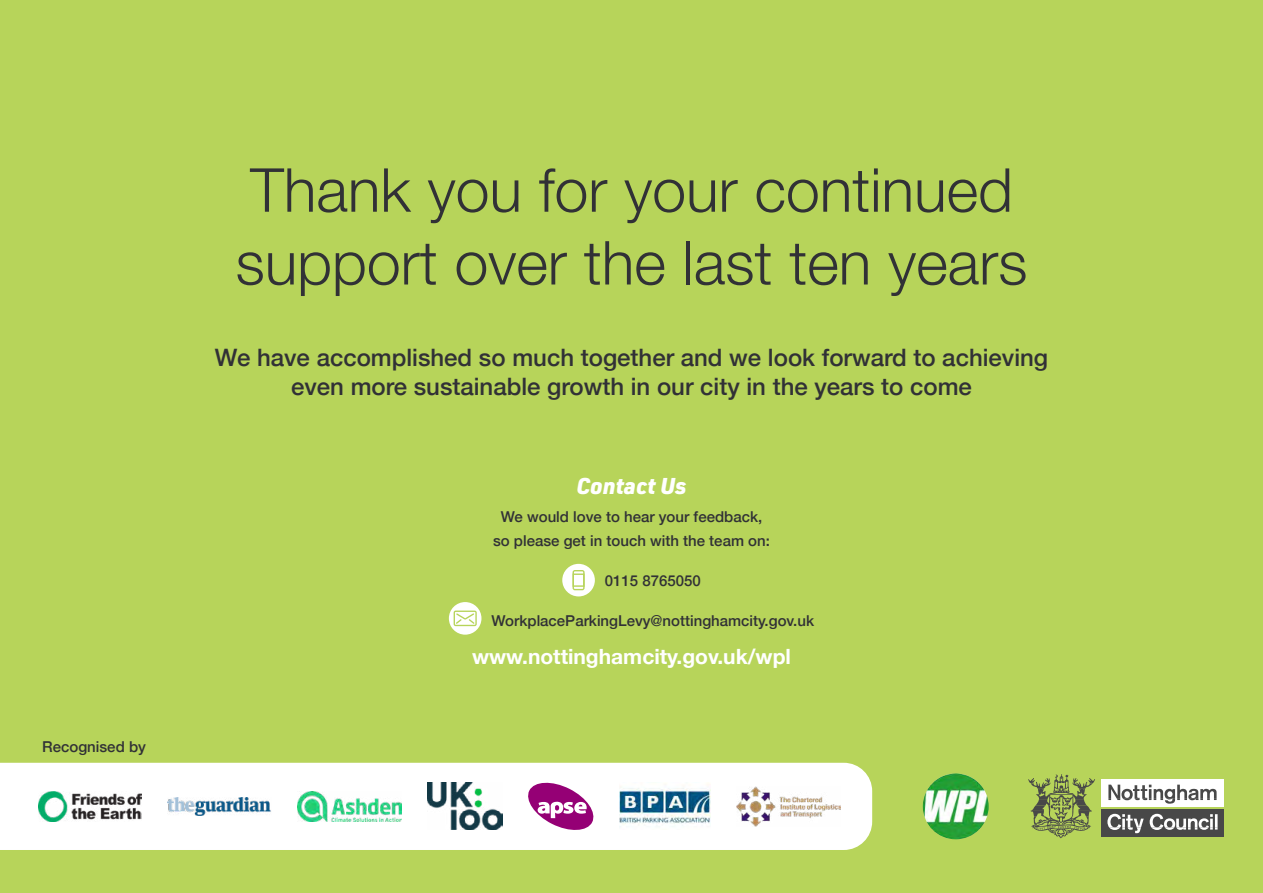
<style>
.page{position:relative;width:1263px;height:893px;background:#b7d45a}
.page>*{position:absolute;margin:0;border:0;box-sizing:border-box;transform-origin:0 0}
.t1{font:300 60.6px/72.8px "Helvetica Neue";color:#313136}
.t2{font:500 24px/28.8px "Helvetica Neue";color:#313136;text-align:center}
.t3{font:italic 900 22.5px "URWDIN";color:#fff}
.t4{font:700 21px "Helvetica Neue";color:#fff}
.t5{font:500 15px/23.4px "Helvetica Neue";color:#313136;text-align:center}
</style>
<div class="page">
<div style="left:0;top:763px;width:872px;height:87px;background:#fff"></div>
<div style="left:1101px;top:809px;width:123px;height:28px;background:#484848"></div>
<div style="left:1101px;top:779px;width:123px;height:28px;background:#fff"></div>
<svg style="left:1028px;top:774px;width:67px;height:64px"></svg>
<svg style="left:1108px;top:785px;width:108px;height:19px"></svg>
<svg style="left:1107px;top:814px;width:110px;height:19px"></svg>
<div style="left:562px;top:564px;width:33px;height:32px;background:#fff;border-radius:50%"></div>
<svg style="left:572px;top:570px;width:13px;height:20px"></svg>
<img style="left:923px;top:773px;width:66px;height:66px;border-radius:33px">
<svg style="left:449px;top:602px;width:32px;height:33px"></svg>
<svg style="left:454px;top:611px;width:23px;height:15px"></svg>
<img style="left:38px;top:792px;width:104px;height:29px">
<img style="left:168px;top:797px;width:103px;height:18px">
<img style="left:297px;top:791px;width:104px;height:30px">
<img style="left:736px;top:786px;width:104px;height:40px">
<img style="left:619px;top:783px;width:91px;height:47px">
<img style="left:427px;top:783px;width:75px;height:47px">
<svg style="left:528px;top:783px;width:65px;height:47px;background:#c26eb0"></svg>
<p class="t5" style="left:42px;top:734px;width:105px">Recognised by</p>
<h1 class="t1" style="left:236px;top:149px;width:793px">Thank you for your continued support over the last ten years</h1>
<h2 class="t2" style="left:215px;top:341px;width:835px">We have accomplished so much together and we look forward to achieving even more sustainable growth in our city in the years to come</h2>
<h3 class="t3" style="left:576px;top:471px;width:112px">Contact Us</h3>
<p class="t5" style="left:493px;top:504px;width:278px">We would love to hear your feedback, so please get in touch with the team on:</p>
<p class="t5" style="left:605px;top:568px;width:97px">0115 8765050</p>
<p class="t5" style="left:491px;top:607px;width:324px">WorkplaceParkingLevy@nottinghamcity.gov.uk</p>
<h3 class="t4" style="left:472px;top:640px;width:320px">www.nottinghamcity.gov.uk/wpl</h3>
</div>
